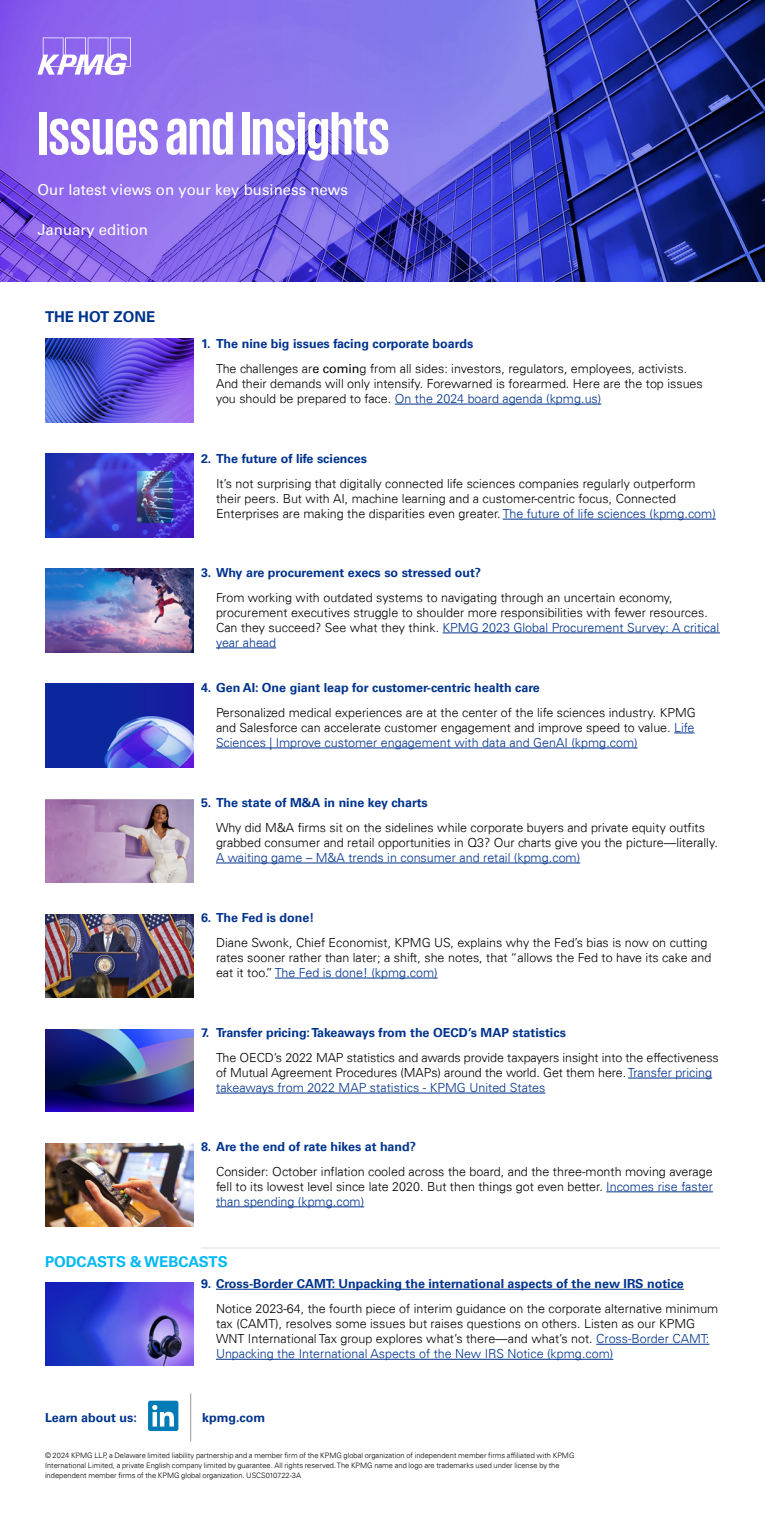
<style>
.page{position:relative;width:765px;height:1513px;background:#fff}
.page>*{position:absolute;margin:0;border:0;box-sizing:border-box;transform-origin:0 0}
.t1{font:700 62.5px "KPMG";color:#fff}
.t2{font:15px "Univers 55 Roman";color:#fff}
.t3{font:700 15px "Univers 65";color:#00b8f5}
.t4{font:700 15px "Univers 65";color:#00338d}
.t5{font:300 12.5px/15px "Univers 45";color:#000}
.t6{font:700 12.5px "Univers 65";color:#00338d}
.t7{font:300 12.5px "Univers 45";color:#00338d}
.t8{font:300 7.5px/10px "Univers 45";color:#000}
.s1{font-family:"Univers 55 Roman";font-weight:400}
.s2{color:#00338d}
</style>
<div class="page">
<img style="left:0;top:0;width:765px;height:281px">
<svg style="left:38px;top:38px;width:93px;height:37px"></svg>
<img style="left:45px;top:339px;width:149px;height:83px">
<img style="left:45px;top:454px;width:149px;height:83px">
<img style="left:45px;top:569px;width:148px;height:83px">
<img style="left:45px;top:684px;width:148px;height:83px">
<img style="left:45px;top:799px;width:148px;height:83px">
<img style="left:45px;top:914px;width:149px;height:83px">
<img style="left:45px;top:1029px;width:149px;height:82px">
<img style="left:45px;top:1143px;width:149px;height:83px">
<img style="left:45px;top:1282px;width:149px;height:83px">
<hr style="left:395px;top:404px;width:206px;height:1px;background:#00338d">
<hr style="left:503px;top:519px;width:213px;height:1px;background:#00338d">
<hr style="left:443px;top:632px;width:277px;height:1px;background:#00338d">
<hr style="left:216px;top:647px;width:60px;height:1px;background:#00338d">
<svg style="left:674px;top:732px;width:21px;height:1px"></svg>
<hr style="left:216px;top:747px;width:422px;height:1px;background:#00338d">
<hr style="left:216px;top:862px;width:364px;height:1px;background:#00338d">
<hr style="left:275px;top:977px;width:163px;height:1px;background:#00338d">
<hr style="left:628px;top:1077px;width:84px;height:1px;background:#00338d">
<hr style="left:216px;top:1092px;width:329px;height:1px;background:#00338d">
<hr style="left:606px;top:1191px;width:107px;height:1px;background:#00338d">
<hr style="left:216px;top:1206px;width:148px;height:1px;background:#00338d">
<hr style="left:201px;top:1247px;width:519px;height:1px;background:#e5e5e5">
<hr style="left:216px;top:1289px;width:468px;height:1px;background:#00338d">
<hr style="left:596px;top:1344px;width:113px;height:1px;background:#00338d">
<hr style="left:216px;top:1359px;width:397px;height:1px;background:#00338d">
<div style="left:148px;top:1400px;width:30px;height:31px;background:#007bb6;border-radius:2px"></div>
<svg style="left:152px;top:1404px;width:22px;height:22px"></svg>
<hr style="left:191px;top:1393px;width:1px;height:48px;background:#989898">
<h1 class="t1" style="left:38px;top:102px;width:354px">Issues and Insights</h1>
<p class="t2" style="left:38px;top:181px;width:312px">Our latest views on your key business news</p>
<p class="t2" style="left:38px;top:221px;width:112px">January edition</p>
<p class="t4" style="left:45px;top:307px;width:112px">THE HOT ZONE</p>
<p class="t6" style="left:201px;top:336px;width:274px">1. The nine big issues facing corporate boards</p>
<p class="t5" style="left:216px;top:361px;width:488px">The challenges ar<span class="s1">e comin</span>g from all sides: investors, regulators, employees, activists.<br>And their demands will only intensify. Forewarned is forearmed. Here are the top issues you should be prepared to face. <span class="s2">On the 2024 board agenda (kpmg.us)</span></p>
<p class="t6" style="left:201px;top:451px;width:168px">2. The future of life sciences</p>
<p class="t5" style="left:216px;top:476px;width:501px">It’s not surprising that digitally connected life sciences companies regularly outperform their peers. But with AI, machine learning and a customer-centric focus, Connected<br>Enterprises are making the disparities even greater. <span class="s2">The future of life sciences (kpmg.com)</span></p>
<p class="t6" style="left:201px;top:565px;width:282px">3. Why are procurement execs so stressed out?</p>
<p class="t5" style="left:216px;top:590px;width:505px">From working with outdated systems to navigating through an uncertain economy, procurement executives struggle to shoulder more responsibilities with fewer resources.<br>Can they succeed? See what they think. <span class="s2">KPMG 2023 Global Procurement Survey: A critical year ahead</span></p>
<p class="t6" style="left:201px;top:680px;width:340px">4. Gen AI: One giant leap for customer-centric health care</p>
<p class="t5" style="left:216px;top:705px;width:481px;text-align:justify">Personalized medical experiences are at the center of the life sciences industry. KPMG and Salesforce can accelerate customer engagement and improve speed to value. <span class="s2">Life Sciences | Improve customer engagement with data and GenAI (kpmg.com)</span></p>
<p class="t6" style="left:201px;top:795px;width:228px">5. The state of M&amp;A in nine key charts</p>
<p class="t5" style="left:216px;top:820px;width:503px">Why did M&amp;A firms sit on the sidelines while corporate buyers and private equity outfits grabbed consumer and retail opportunities in Q3? Our charts give you the picture—literally.</p>
<p class="t7" style="left:216px;top:849px;width:366px">A waiting game – M&amp;A trends in consumer and retail (kpmg.com)</p>
<p class="t6" style="left:201px;top:910px;width:115px">6. The Fed is done!</p>
<p class="t5" style="left:216px;top:935px;width:497px">Diane Swonk, Chief Economist, KPMG US, explains why the Fed’s bias is now on cutting rates sooner rather than later; a shift, she notes, that “allows the Fed to have its cake and eat it too.” <span class="s2">The Fed is done! (kpmg.com)</span></p>
<p class="t6" style="left:201px;top:1025px;width:366px">7. Transfer pricing: Takeaways from the OECD’s MAP statistics</p>
<p class="t5" style="left:216px;top:1050px;width:504px">The OECD’s 2022 MAP statistics and awards provide taxpayers insight into the effectiveness of Mutual Agreement Procedures (MAPs) around the world. Get them here. <span class="s2">Transfer pricing takeaways from 2022 MAP statistics - KPMG United States</span></p>
<p class="t6" style="left:201px;top:1138px;width:217px">8. Are the end of rate hikes at hand?</p>
<p class="t5" style="left:216px;top:1163px;width:499px;text-align:justify">Consider: October inflation cooled across the board, and the three-month moving average fell to its lowest level since late 2020. But then things got even better. <span class="s2">Incomes rise faster than spending (kpmg.com)</span></p>
<p class="t3" style="left:45px;top:1253px;width:184px">PODCASTS &amp; WEBCASTS</p>
<p class="t6" style="left:201px;top:1276px;width:484px">9. Cross-Border CAMT: Unpacking the international aspects of the new IRS notice</p>
<p class="t5" style="left:216px;top:1301px;width:504px">Notice 2023-64, the fourth piece of interim guidance on the corporate alternative minimum tax (CAMT), resolves some issues but raises questions on others. Listen as our KPMG WNT International Tax group explores what’s there—and what’s not. <span class="s2">Cross-Border CAMT:<br>Unpacking the International Aspects of the New IRS Notice (kpmg.com)</span></p>
<p class="t6" style="left:45px;top:1410px;width:93px">Learn about us:</p>
<p class="t6" style="left:202px;top:1410px;width:65px">kpmg.com</p>
<p class="t8" style="left:45px;top:1450px;width:531px">© 2024 KPMG LLP, a Delaware limited liability partnership and a member firm of the KPMG global organization of independent member firms affiliated with KPMG<br>International Limited, a private English company limited by guarantee. All rights reserved. The KPMG name and logo are trademarks used under license by the independent member firms of the KPMG global organization. USCS010722-3A</p>
</div>
